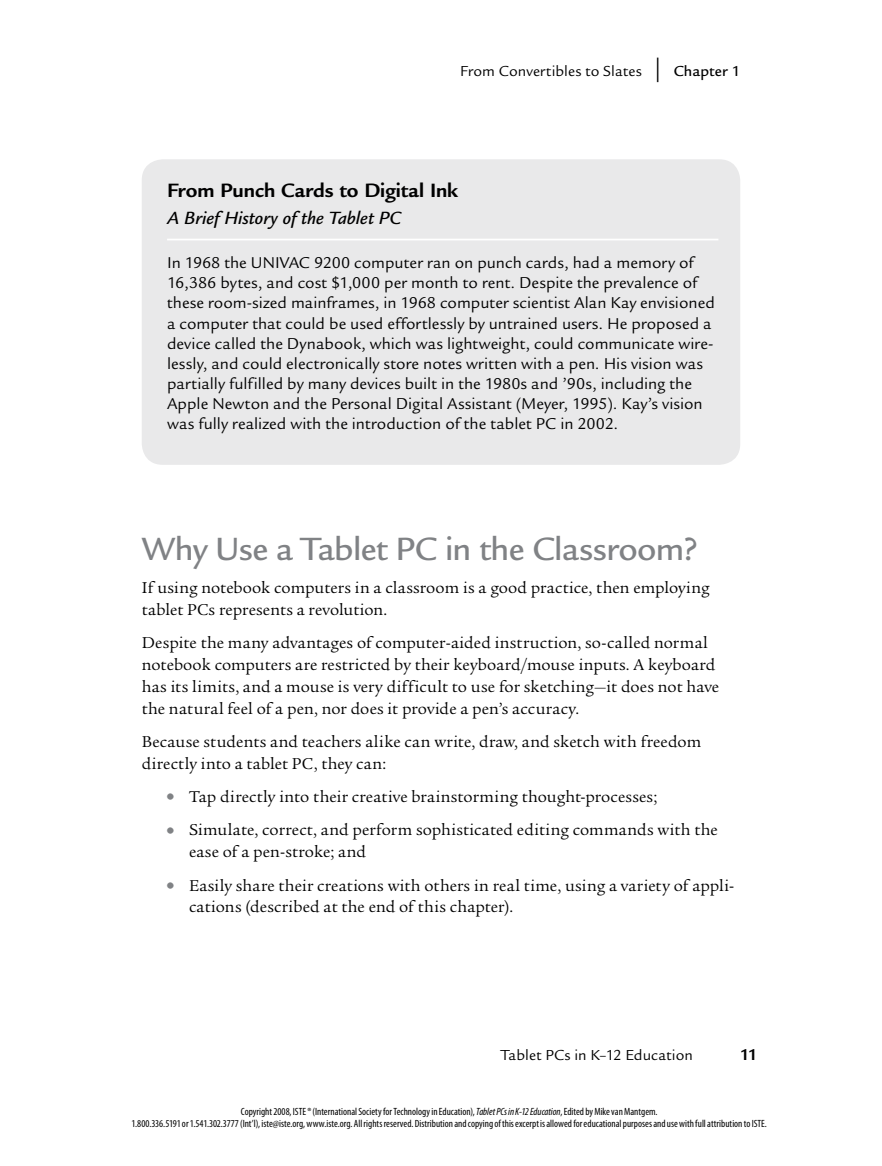
<style>
.page{position:relative;width:882px;height:1166px;background:#fff}
.page>*{position:absolute;margin:0;border:0;box-sizing:border-box;transform-origin:0 0}
.t1{font:500 35px "Legacy Sans Std";letter-spacing:-.02em;color:#808285}
.t2{font:700 21px "Legacy Sans Std";color:#000}
.t3{font:italic 500 19.25px "Legacy Sans Std";color:#000}
.t4{font:17.15px/21.9px "Legacy Serif Std";letter-spacing:.01em;color:#000}
.t5{font:17.15px/20.1px "Legacy Sans Std";letter-spacing:.005em;color:#000}
.t6{font:700 17.15px "Legacy Sans Std";color:#000}
.t7{font:15.75px "Legacy Sans Std";letter-spacing:.01em;color:#000}
.t8{font:condensed 10.5px/12.6px "Myriad Pro";color:#000;text-align:center}
.s1{font-size:24.5px}
.s2{font-weight:500}
.s3{font-weight:900;font-size:31.5px;color:#808285}
.s4{font-style:italic}
</style>
<div class="page">
<div style="left:142px;top:159px;width:598px;height:306px;background:#e9e9ea;border-radius:21px"></div>
<hr style="left:167px;top:239px;width:551px;height:1px;background:#fff">
<p class="t7" style="left:460px;top:63px;width:281px">From Convertibles to Slates <span class="s1">|</span> <span class="s2">Chapter 1</span></p>
<p class="t2" style="left:167px;top:179px;width:293px">From Punch Cards to Digital Ink</p>
<p class="t3" style="left:167px;top:208px;width:236px">A Brief History of the Tablet PC</p>
<p class="t5" style="left:167px;top:253px;width:106px">I n 1968 the UNIVA</p>
<p class="t5" style="left:167px;top:253px;width:549px;text-indent:132px">C 9200 computer ran on punch cards, had a memory of 16,386 bytes, and cost $1,000 per month to rent. Despite the prevalence of these room-sized mainframes, in 1968 computer scientist Alan Kay envisioned a computer that could be used effortlessly by untrained users. He proposed a device called the Dynabook, which was lightweight, could communicate wire&shy;lessly, and could electronically store notes written with a pen. His vision was partially fulfilled by many devices built in the 1980s and ’90s, including the Apple N ewton and the Personal Digital Assistant (Meyer, 1995). Kay’s vision was fully realized with the introduction of the tablet PC in 2002.</p>
<h1 class="t1" style="left:142px;top:529px;width:558px">Why Use a Tablet PC in the Classroom?</h1>
<p class="t4" style="left:142px;top:577px;width:569px">If using notebook computers in a classroom is a good practice, then employing tablet PCs represents a revolution.</p>
<p class="t4" style="left:142px;top:632px;width:579px">Despite the many advantages of computer-aided instruction, so-called normal notebook computers are restricted by their keyboard/mouse inputs. A keyboard has its limits, and a mouse is very difficult to use for sketching—it does not have the natural feel of a pen, nor does it provide a pen’s accuracy.</p>
<p class="t4" style="left:142px;top:731px;width:561px">Because students and teachers alike can write, draw, and sketch with freedom directly into a tablet PC, they can:</p>
<p class="t4" style="left:165px;top:786px;width:493px"><span class="s3">•</span> Tap directly into their creative brainstorming thought-processes;</p>
<p class="t4" style="left:189px;top:819px;width:530px;text-indent:-24px"><span class="s3">•</span> Simulate, correct, and perform sophisticated editing commands with the ease of a pen-stroke; and</p>
<p class="t4" style="left:189px;top:874px;width:547px;text-indent:-24px"><span class="s3">•</span> Easily share their creations with others in real time, using a variety of appli&shy;cations (described at the end of this chapter).</p>
<p class="t7" style="left:501px;top:1045px;width:194px">Tablet PCs in K–12 Education</p>
<p class="t6" style="left:740px;top:1044px;width:19px">11</p>
<p class="t8" style="left:132px;top:1104px;width:637px">Copyright 2008, ISTE ® (International Society for Technology in Education), <span class="s4">Tablet PCs in K-12 Education</span>, Edited by Mike van Mantgem.<br>1.800.336.5191 or 1.541.302.3777 (Int’l), iste@iste.org, www.iste.org. All rights reserved. Distribution and copying of this excerpt is allowed for educational purposes and use with full attribution to ISTE.</p>
</div>
